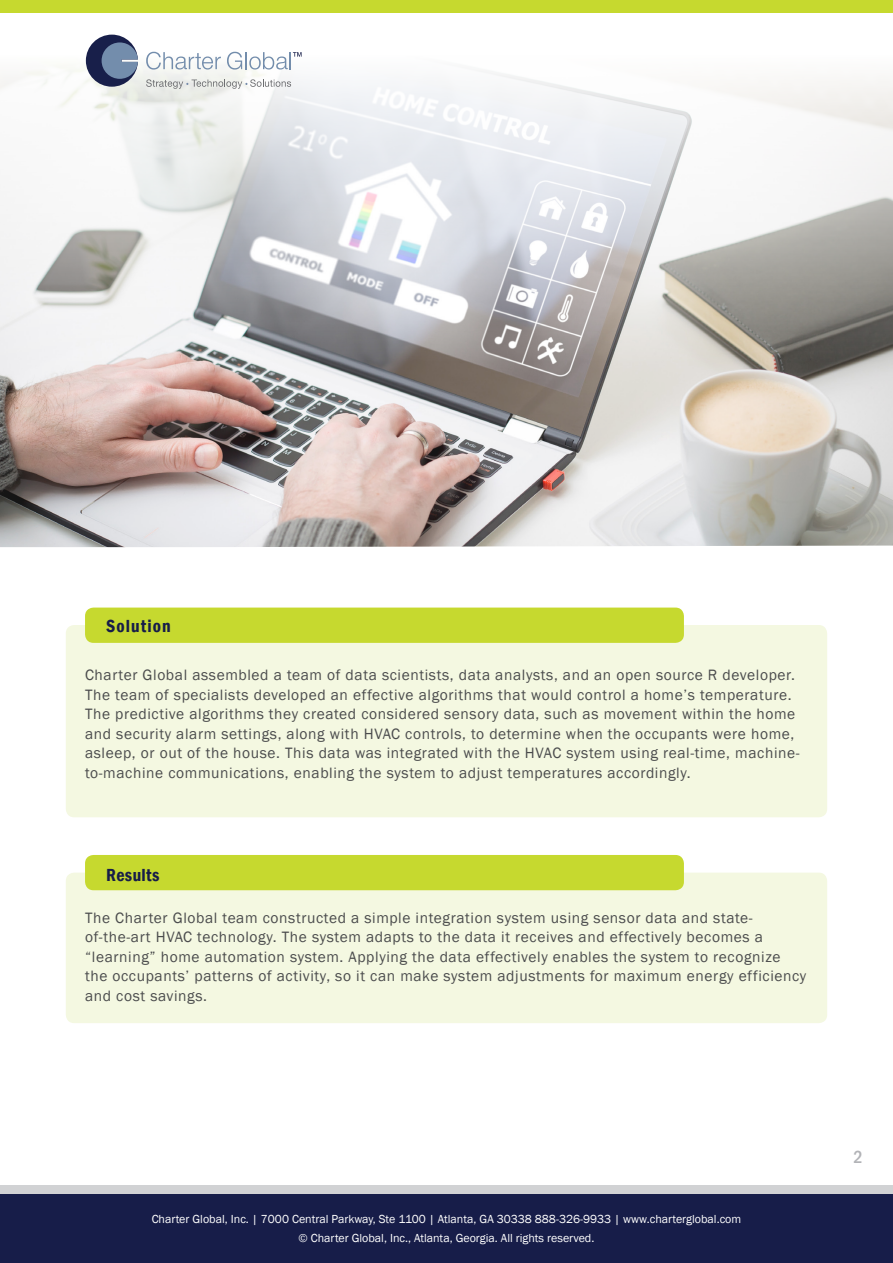
<style>
.page{position:relative;width:893px;height:1263px;background:#fff}
.page>*{position:absolute;margin:0;border:0;box-sizing:border-box;transform-origin:0 0}
.t1{font:600 condensed 18px "Franklin Gothic";letter-spacing:.06em;color:#171d49}
.t2{font:600 condensed 18px "Franklin Gothic";letter-spacing:.02em;color:#171d49}
.t3{font:500 condensed 18px "Franklin Gothic";color:#b2b3b7}
.t4{font:15.45px/19.5px "Franklin Gothic";letter-spacing:.04em;color:#4b4c4d}
.t5{font:12px/19.5px "Franklin Gothic";color:#fff;text-align:center}
</style>
<div class="page">
<img style="left:0;top:34px;width:893px;height:513px">
<div style="left:0;top:1194px;width:893px;height:69px;background:#171d49"></div>
<div style="left:0;top:1185px;width:893px;height:9px;background:#d1d2d4"></div>
<div style="left:66px;top:625px;width:761px;height:192px;background:#f4f8e1;border-radius:9px"></div>
<div style="left:85px;top:608px;width:599px;height:35px;background:#c6d92f;border-radius:9px"></div>
<div style="left:0;top:0;width:893px;height:13px;background:#c6d92f"></div>
<div style="left:66px;top:873px;width:761px;height:150px;background:#f4f8e1;border-radius:9px"></div>
<div style="left:85px;top:855px;width:599px;height:35px;background:#c6d92f;border-radius:9px"></div>
<div style="left:86px;top:35px;width:52px;height:52px;background:#181f4a;border-radius:26px"></div>
<div style="left:102px;top:42px;width:36px;height:37px;background:#738dac;border-radius:18px"></div>
<svg style="left:146px;top:52px;width:75px;height:18px"></svg>
<svg style="left:227px;top:52px;width:75px;height:18px"></svg>
<svg style="left:146px;top:79px;width:145px;height:10px"></svg>
<p class="t1" style="left:106px;top:613px;width:66px">Solution</p>
<p class="t4" style="left:85px;top:666px;width:716px">Charter Global assembled a team of data scientists, data analysts, and an open source R developer.<br>The team of specialists developed an effective algorithms that would control a home’s temperature.<br>The predictive algorithms they created considered sensory data, such as movement within the home and security alarm settings, along with HVAC controls, to determine when the occupants were home, asleep, or out of the house. This data was integrated with the HVAC system using real-time, machine&shy;to-machine communications, enabling the system to adjust temperatures accordingly.</p>
<p class="t2" style="left:106px;top:863px;width:55px">Results</p>
<p class="t4" style="left:85px;top:908px;width:723px">The Charter Global team constructed a simple integration system using sensor data and state&shy;of-the-art HVAC technology. The system adapts to the data it receives and effectively becomes a “learning” home automation system. Applying the data effectively enables the system to recognize the occupants’ patterns of activity, so it can make system adjustments for maximum energy efficiency and cost savings.</p>
<p class="t5" style="left:152px;top:1209px;width:591px">Charter Global, Inc. | 7000 Central Parkway, Ste 1100 | Atlanta, GA 30338 888-326-9933 | www.charterglobal.com © Charter Global, Inc., Atlanta, Georgia. All rights reserved.</p>
<p class="t3" style="left:853px;top:1145px;width:11px">2</p>
</div>
